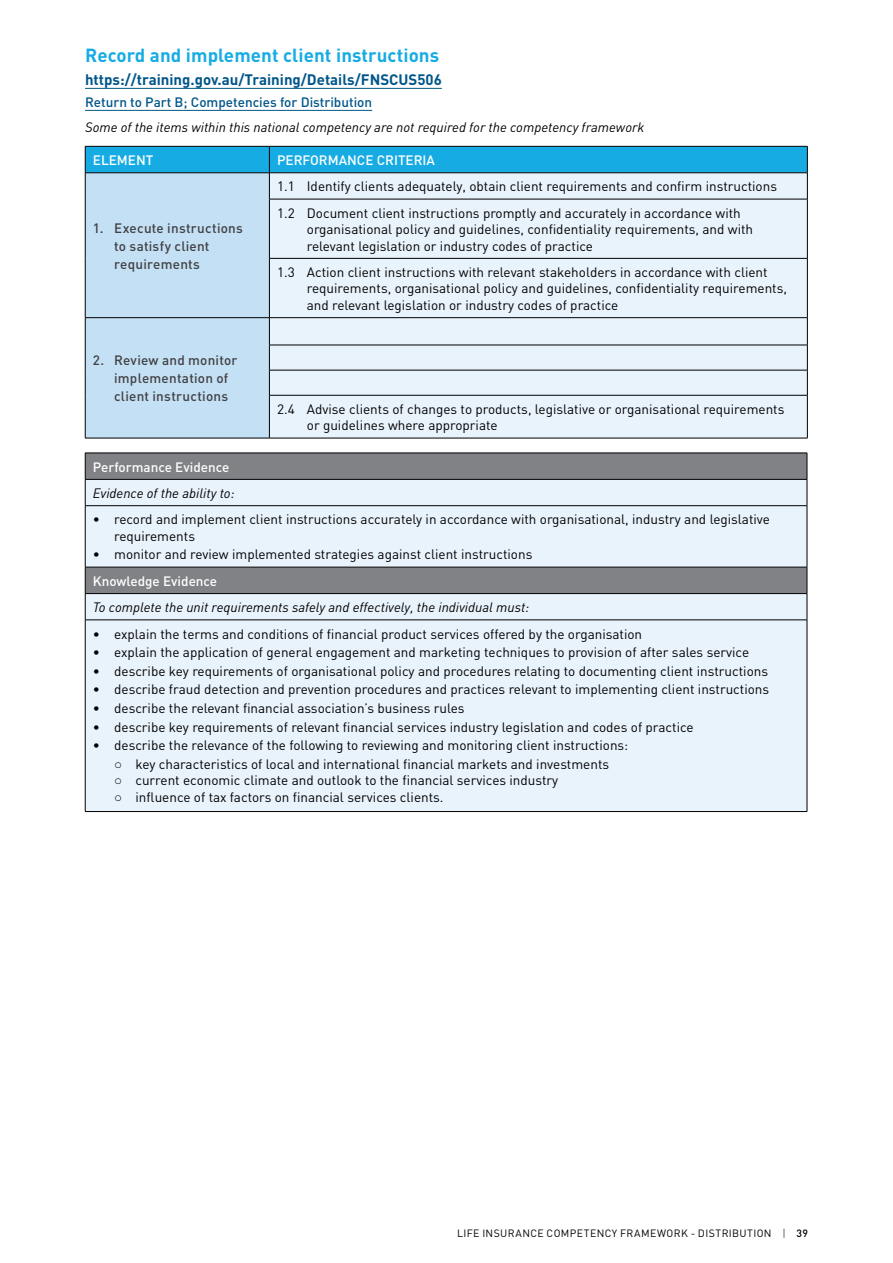
<style>
.page{position:relative;width:893px;height:1263px;background:#fff}
.page>*{position:absolute;margin:0;border:0;box-sizing:border-box;transform-origin:0 0}
.t1{font:700 18.75px "DIN";letter-spacing:.005em;color:#16ace3}
.t2{font:700 15px "DIN";color:#00568a}
.t3{font:13.5px/16.5px "DIN";color:#000}
.t4{font:italic 13.5px "DIN";color:#000}
.t5{font:500 13.5px/18px "DIN";letter-spacing:.015em;color:#414042}
.t6{font:500 13.5px "DIN";color:#fff}
.t7{font:500 13.5px "DIN";color:#00568a}
.t8{font:10.5px "DIN";letter-spacing:.04em;color:#000}
.s1{font-family:"Arial";font-weight:900}
.s2{font-weight:300}
.s3{font-weight:500}
</style>
<div class="page">
<hr style="left:85px;top:88px;width:357px;height:1px;background:#005884">
<hr style="left:85px;top:110px;width:287px;height:1px;background:#005884">
<div style="left:86px;top:199px;width:183px;height:239px;background:#c4e0f5"></div>
<div style="left:270px;top:200px;width:537px;height:238px;background:#e9f3fb"></div>
<svg style="left:85px;top:146px;width:723px;height:53px;background:#75c4e3"></svg>
<hr style="left:85px;top:199px;width:1px;height:59px;background:#000">
<hr style="left:269px;top:199px;width:538px;height:1px;background:#000">
<hr style="left:269px;top:199px;width:1px;height:59px;background:#000">
<hr style="left:807px;top:199px;width:1px;height:59px;background:#000">
<hr style="left:85px;top:258px;width:1px;height:59px;background:#000">
<hr style="left:269px;top:258px;width:538px;height:1px;background:#000">
<hr style="left:269px;top:259px;width:1px;height:58px;background:#000">
<hr style="left:807px;top:259px;width:1px;height:58px;background:#000">
<hr style="left:85px;top:317px;width:184px;height:1px;background:#000">
<hr style="left:269px;top:317px;width:538px;height:1px;background:#000">
<hr style="left:269px;top:345px;width:538px;height:1px;background:#000">
<svg style="left:85px;top:318px;width:1px;height:77px"></svg>
<hr style="left:269px;top:370px;width:538px;height:1px;background:#000">
<svg style="left:269px;top:318px;width:1px;height:77px"></svg>
<svg style="left:807px;top:318px;width:1px;height:77px"></svg>
<hr style="left:85px;top:395px;width:1px;height:43px;background:#000">
<hr style="left:269px;top:395px;width:538px;height:1px;background:#000">
<hr style="left:269px;top:395px;width:1px;height:43px;background:#000">
<hr style="left:807px;top:395px;width:1px;height:43px;background:#000">
<hr style="left:85px;top:438px;width:184px;height:1px;background:#000">
<hr style="left:269px;top:438px;width:538px;height:1px;background:#000">
<div style="left:86px;top:454px;width:721px;height:25px;background:#808285"></div>
<svg style="left:86px;top:480px;width:721px;height:331px;background:#dfe9f0"></svg>
<hr style="left:85px;top:453px;width:722px;height:1px;background:#000">
<hr style="left:85px;top:479px;width:722px;height:1px;background:#000">
<svg style="left:85px;top:453px;width:1px;height:52px"></svg>
<svg style="left:807px;top:453px;width:1px;height:52px"></svg>
<hr style="left:85px;top:505px;width:722px;height:1px;background:#000">
<hr style="left:85px;top:506px;width:1px;height:61px;background:#000">
<hr style="left:807px;top:506px;width:1px;height:61px;background:#000">
<hr style="left:85px;top:567px;width:722px;height:1px;background:#000">
<hr style="left:85px;top:593px;width:722px;height:1px;background:#000">
<svg style="left:85px;top:567px;width:1px;height:53px"></svg>
<svg style="left:807px;top:567px;width:1px;height:53px"></svg>
<hr style="left:85px;top:620px;width:722px;height:1px;background:#000">
<hr style="left:85px;top:620px;width:1px;height:191px;background:#000">
<hr style="left:807px;top:620px;width:1px;height:191px;background:#000">
<hr style="left:85px;top:811px;width:722px;height:1px;background:#000">
<h1 class="t1" style="left:85px;top:43px;width:356px">Record and implement client instructions</h1>
<p class="t2" style="left:85px;top:69px;width:358px">https://training.gov.au/Training/Details/FNSCUS506</p>
<p class="t7" style="left:85px;top:93px;width:289px">Return to Part B; Competencies for Distribution</p>
<p class="t4" style="left:85px;top:118px;width:561px">Some of the items within this national competency are not required for the competency framework</p>
<p class="t6" style="left:93px;top:152px;width:62px">ELEMENT</p>
<p class="t6" style="left:277px;top:152px;width:159px">PERFORMANCE CRITERIA</p>
<p class="t5" style="left:114px;top:218px;width:130px;text-indent:-21px">1. Execute instructions to satisfy client requirements</p>
<p class="t5" style="left:114px;top:351px;width:125px;text-indent:-21px">2. Review and monitor implementation of client instructions</p>
<p class="t3" style="left:277px;top:173px;width:501px;line-height:26.2px">1.1 Identify clients adequately, obtain client requirements and confirm instructions<br>1.2 Document client instructions promptly and accurately in accordance with</p>
<p class="t3" style="left:307px;top:221px;width:448px">organisational policy and guidelines, confidentiality requirements, and with relevant legislation or industry codes of practice</p>
<p class="t3" style="left:307px;top:264px;width:482px;text-indent:-30px">1.3 Action client instructions with relevant stakeholders in accordance with client requirements, organisational policy and guidelines, confidentiality requirements, and relevant legislation or industry codes of practice</p>
<p class="t3" style="left:307px;top:400px;width:479px;text-indent:-30px">2.4 Advise clients of changes to products, legislative or organisational requirements or guidelines where appropriate</p>
<p class="t6" style="left:93px;top:458px;width:138px">Performance Evidence</p>
<p class="t4" style="left:93px;top:485px;width:143px">Evidence of the ability to:</p>
<p class="t3" style="left:114px;top:511px;width:657px;text-indent:-21px">• record and implement client instructions accurately in accordance with organisational, industry and legislative requirements</p>
<p class="t3" style="left:93px;top:546px;width:441px">• monitor and review implemented strategies against client instructions</p>
<p class="t6" style="left:93px;top:572px;width:126px">Knowledge Evidence</p>
<p class="t4" style="left:93px;top:599px;width:438px">To complete the unit requirements safely and effectively, the individual must:</p>
<p class="t3" style="left:93px;top:625px;width:551px">• explain the terms and conditions of financial product services offered by the organisation</p>
<p class="t3" style="left:93px;top:644px;width:658px">• explain the application of general engagement and marketing techniques to provision of after sales service</p>
<p class="t3" style="left:93px;top:662px;width:677px">• describe key requirements of organisational policy and procedures relating to documenting client instructions</p>
<p class="t3" style="left:93px;top:681px;width:678px">• describe fraud detection and prevention procedures and practices relevant to implementing client instructions</p>
<p class="t3" style="left:93px;top:700px;width:373px">• describe the relevant financial association’s business rules</p>
<p class="t3" style="left:93px;top:718px;width:602px">• describe key requirements of relevant financial services industry legislation and codes of practice</p>
<p class="t3" style="left:93px;top:737px;width:537px">• describe the relevance of the following to reviewing and monitoring client instructions:</p>
<p class="t3" style="left:114px;top:755px;width:496px"><span class="s1">○</span> key characteristics of local and international financial markets and investments</p>
<p class="t3" style="left:114px;top:772px;width:446px"><span class="s1">○</span> current economic climate and outlook to the financial services industry</p>
<p class="t3" style="left:114px;top:788px;width:331px"><span class="s1">○</span> influence of tax factors on financial services clients.</p>
<p class="t8" style="left:457px;top:1226px;width:352px">LIFE INSURANCE COMPETENCY FRAMEWORK - DISTRIBUTION <span class="s2">|</span> <span class="s3">39</span></p>
</div>
